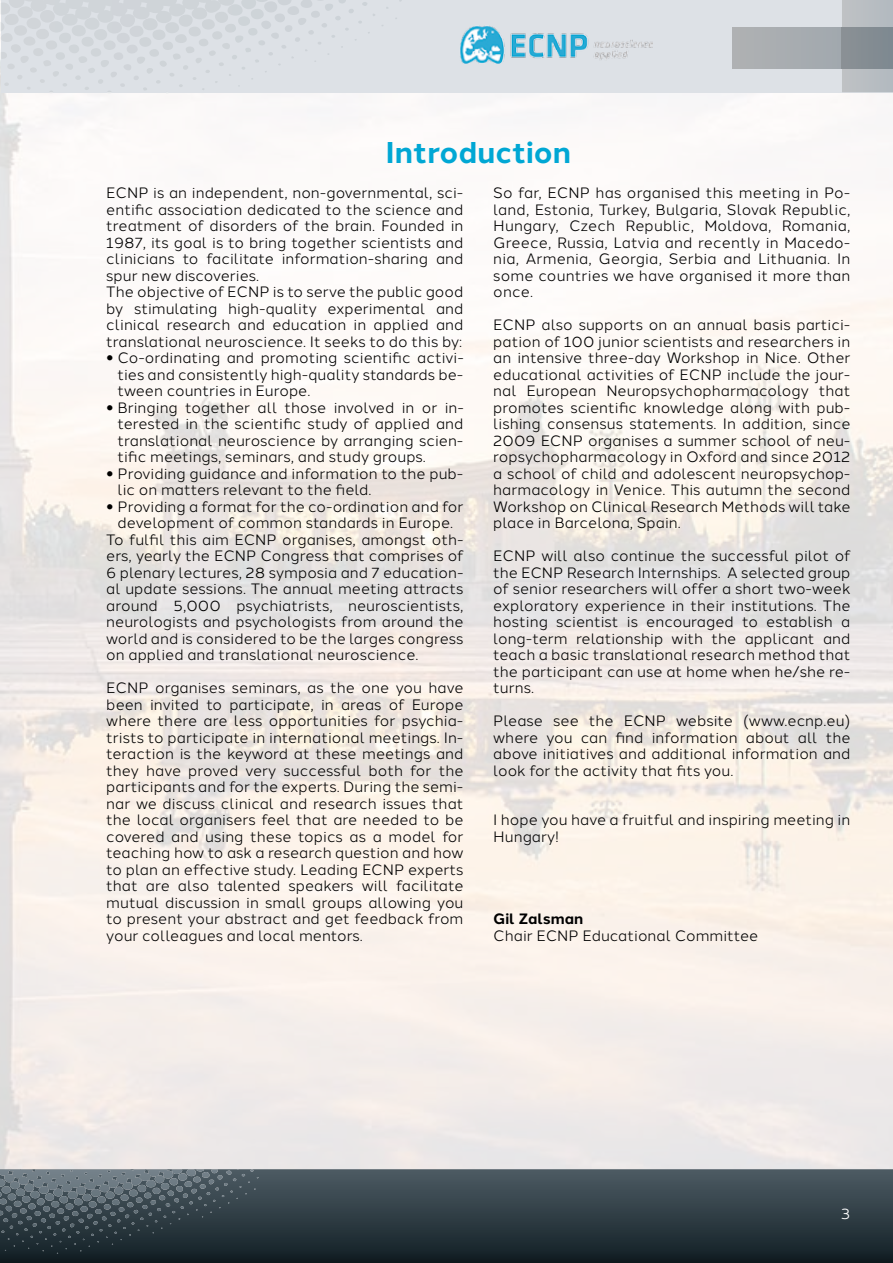
<style>
.page{position:relative;width:893px;height:1263px;background:#fff}
.page>*{position:absolute;margin:0;border:0;box-sizing:border-box;transform-origin:0 0}
.t1{font:700 30px "Halcom";color:#00a7d4}
.t2{font:15px/16.5px "Halcom";color:#000;text-align:justify}
.t3{font:700 15px "Halcom";color:#000}
.t4{font:15px "Halcom";color:#fff}
.s1{font-family:"Frutiger HIB"}
</style>
<div class="page">
<img style="left:0;top:92px;width:893px;height:1171px">
<div style="left:1px;top:0;width:892px;height:92px;background:#dde1e6"></div>
<div style="left:842px;top:0;width:51px;height:92px;background:#b8bec2"></div>
<div style="left:732px;top:28px;width:110px;height:40px;background:#a8adb0"></div>
<div style="left:842px;top:28px;width:51px;height:40px;background:#848d93"></div>
<svg style="left:0;top:0;width:402px;height:94px"></svg>
<svg style="left:0;top:1169px;width:253px;height:94px;background:#3c4950"></svg>
<img style="left:460px;top:26px;width:193px;height:38px">
<h1 class="t1" style="left:385px;top:128px;width:187px">Introduction</h1>
<p class="t2" style="left:106px;top:183px;width:359px;text-align:left">ECNP is an independent, non-governmental, sci&shy;entific association dedicated to the science and treatment of disorders of the brain. Founded in 1987, its goal is to bring together scientists and clinicians to facilitate information-sharing and spur new discoveries.<br>The objective of ECNP is to serve the public good by stimulating high-quality experimental and clinical research and education in applied and translational neuroscience. It seeks to do this by:</p>
<p class="t2" style="left:117px;top:348px;width:348px;text-indent:-11px"><span class="s1">•</span> Co-ordinating and promoting scientific activi&shy;ties and consistently high-quality standards be&shy;tween countries in Europe.</p>
<p class="t2" style="left:117px;top:398px;width:348px;text-indent:-11px"><span class="s1">•</span> Bringing together all those involved in or in&shy;terested in the scientific study of applied and translational neuroscience by arranging scien&shy;tific meetings, seminars, and study groups.</p>
<p class="t2" style="left:117px;top:464px;width:347px;text-indent:-11px"><span class="s1">•</span> Providing guidance and information to the pub&shy;lic on matters relevant to the field.</p>
<p class="t2" style="left:106px;top:497px;width:359px"><span class="s1">•</span> Providing a format for the co-ordination and for</p>
<p class="t2" style="left:117px;top:513px;width:337px">development of common standards in Europe.</p>
<p class="t2" style="left:106px;top:530px;width:359px">To fulfil this aim ECNP organises, amongst oth-</p>
<p class="t2" style="left:106px;top:546px;width:359px">ers, yearly the ECNP Congress that comprises of</p>
<p class="t2" style="left:106px;top:563px;width:359px">6 plenary lectures, 28 symposia and 7 education-</p>
<p class="t2" style="left:106px;top:579px;width:359px">al update sessions. The annual meeting attracts</p>
<p class="t2" style="left:106px;top:596px;width:359px">around 5,000 psychiatrists, neuroscientists,</p>
<p class="t2" style="left:106px;top:612px;width:359px">neurologists and psychologists from around the</p>
<p class="t2" style="left:106px;top:629px;width:359px">world and is considered to be the larges congress</p>
<p class="t2" style="left:106px;top:645px;width:314px">on applied and translational neuroscience.</p>
<p class="t2" style="left:106px;top:678px;width:359px">ECNP organises seminars, as the one you have been invited to participate, in areas of Europe where there are less opportunities for psychia&shy;trists to participate in international meetings. In&shy;teraction is the keyword at these meetings and they have proved very successful both for the participants and for the experts. During the semi&shy;nar we discuss clinical and research issues that the local organisers feel that are needed to be covered and using these topics as a model for teaching how to ask a research question and how to plan an effective study. Leading ECNP experts that are also talented speakers will facilitate mutual discussion in small groups allowing you to present your abstract and get feedback from your colleagues and local mentors.</p>
<p class="t2" style="left:493px;top:183px;width:359px">So far, ECNP has organised this meeting in Po&shy;land, Estonia, Turkey, Bulgaria, Slovak Republic, Hungary, Czech Republic, Moldova, Romania, Greece, Russia, Latvia and recently in Macedo&shy;nia, Armenia, Georgia, Serbia and Lithuania. In some countries we have organised it more than once.</p>
<p class="t2" style="left:493px;top:315px;width:359px">ECNP also supports on an annual basis partici&shy;pation of 100 junior scientists and researchers in an intensive three-day Workshop in Nice. Other educational activities of ECNP include the jour&shy;nal European Neuropsychopharmacology that promotes scientific knowledge along with pub&shy;lishing consensus statements. In addition, since 2009 ECNP organises a summer school of neu&shy;ropsychopharmacology in Oxford and since 2012 a school of child and adolescent neuropsychop&shy;harmacology in Venice. This autumn the second Workshop on Clinical Research Methods will take place in Barcelona, Spain.</p>
<p class="t2" style="left:493px;top:546px;width:359px">ECNP will also continue the successful pilot of the ECNP Research Internships. A selected group of senior researchers will offer a short two-week exploratory experience in their institutions. The hosting scientist is encouraged to establish a long-term relationship with the applicant and teach a basic translational research method that the participant can use at home when he/she re&shy;turns.</p>
<p class="t2" style="left:493px;top:711px;width:359px">Please see the ECNP website (www.ecnp.eu) where you can find information about all the above initiatives and additional information and look for the activity that fits you.</p>
<p class="t2" style="left:493px;top:810px;width:359px">I hope you have a fruitful and inspiring meeting in<br>Hungary!</p>
<p class="t3" style="left:493px;top:907px;width:92px">Gil Zalsman</p>
<p class="t2" style="left:493px;top:926px;width:267px">Chair ECNP Educational Committee</p>
<p class="t4" style="left:841px;top:1202px;width:11px">3</p>
</div>
